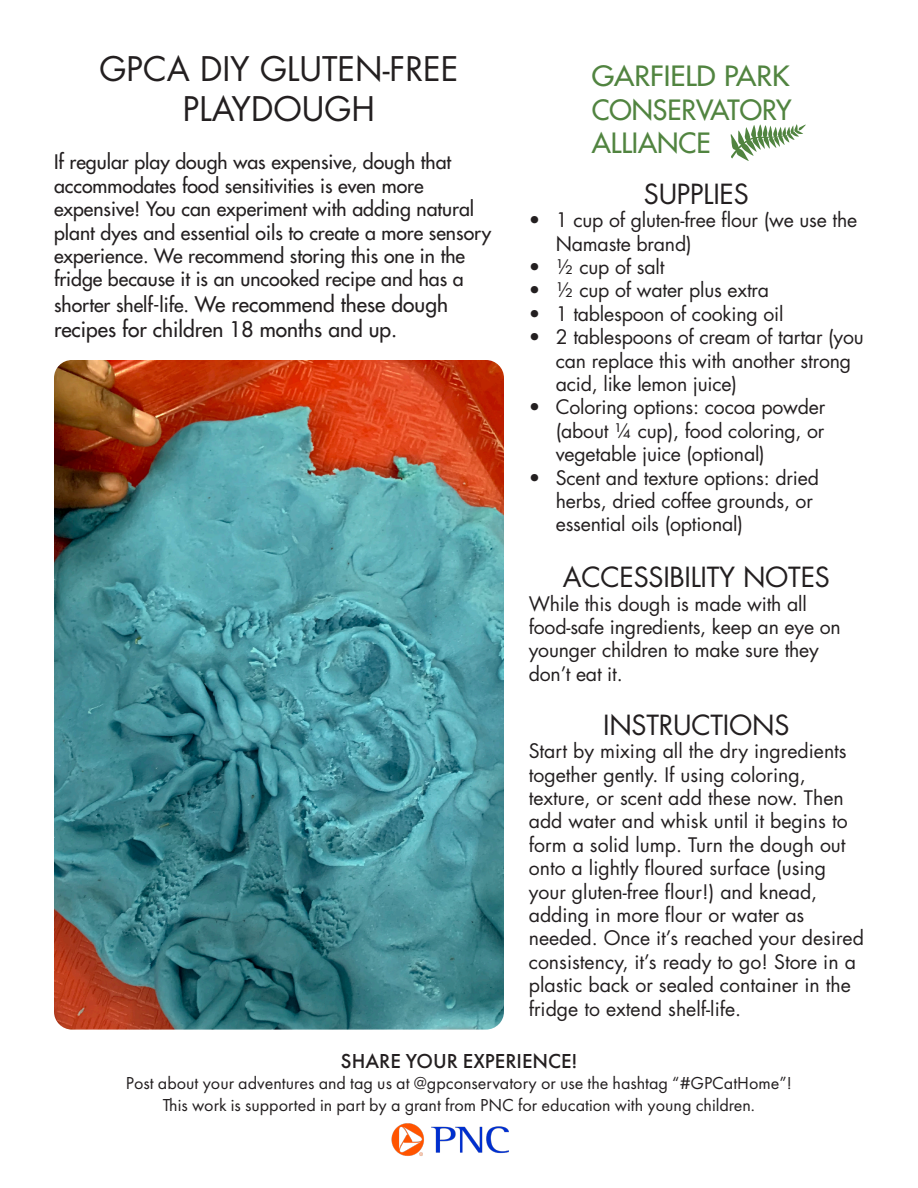
<style>
.page{position:relative;width:918px;height:1188px;background:#fff}
.page>*{position:absolute;margin:0;border:0;box-sizing:border-box;transform-origin:0 0}
.t1{font:33px/39.6px "Futura Std";color:#231f20;text-align:center}
.t2{font:500 27.15px/33.5px "Futura Std";color:#518440;text-align:justify;scale:1.06 1}
.t3{font:27px "Futura Std";letter-spacing:-.01em;color:#231f20}
.t4{font:500 21px/25.2px "Futura Std";color:#231f20}
.t5{font:500 21px "Futura PT";color:#231f20}
.Indented_Body{font:19.5px/23.4px "Futura Std";letter-spacing:-.01em;color:#231f20}
.t6{font:500 19.5px/23.4px "Futura Std";color:#231f20}
.t7{font:18px "Futura PT";color:#231f20}
.s1{font-size:19.5px}
</style>
<div class="page">
<img style="left:54px;top:360px;width:450px;height:670px">
<svg style="left:730px;top:124px;width:76px;height:37px"></svg>
<img style="left:391px;top:1123px;width:118px;height:33px">
<p class="t1" style="left:99px;top:50px;width:361px">GPCA DIY GLUTEN-FREE<br>PLAYDOUGH</p>
<p class="t6" style="left:54px;top:151px;width:439px">If regular play dough was expensive, dough that accommodates food sensitivities is even more expensive! You can experiment with adding natural plant dyes and essential oils to create a more sensory experience. We recommend storing this one in the fridge because it is an uncooked recipe and has a</p>
<p class="t4" style="left:54px;top:291px;width:396px"><span class="s1">shorter shelf-life.</span> We recommend these dough recipes for children 18 months and up.</p>
<p class="t2" style="left:592px;top:60px;width:190px">GARFIELD PARK CONSERVATORY ALLIANCE</p>
<p class="t3" style="left:644px;top:177px;width:106px">SUPPLIES</p>
<p class="Indented_Body" style="left:556px;top:209px;width:303px;text-indent:-27px">• 1 cup of gluten-free flour (we use the<br>Namaste brand)</p>
<p class="Indented_Body" style="left:529px;top:255px;width:137px">• 1/2 cup of salt</p>
<p class="Indented_Body" style="left:529px;top:279px;width:242px">• 1/2 cup of water plus extra</p>
<p class="Indented_Body" style="left:529px;top:302px;width:256px">• 1 tablespoon of cooking oil</p>
<p class="Indented_Body" style="left:556px;top:326px;width:310px;text-indent:-27px">• 2 tablespoons of cream of tartar (you can replace this with another strong acid, like lemon juice)</p>
<p class="Indented_Body" style="left:556px;top:396px;width:271px;text-align:justify;text-indent:-27px">• Coloring options: cocoa powder (about 1/4 cup), food coloring, or vegetable juice (optional)</p>
<p class="Indented_Body" style="left:556px;top:466px;width:265px;text-indent:-27px">• Scent and texture options: dried herbs, dried coffee grounds, or essential oils (optional)</p>
<p class="t3" style="left:563px;top:560px;width:269px">ACCESSIBILITY NOTES</p>
<p class="Indented_Body" style="left:529px;top:592px;width:314px">While this dough is made with all food-safe ingredients, keep an eye on younger children to make sure they don’t eat it.</p>
<p class="t3" style="left:603px;top:708px;width:188px">INSTRUCTIONS</p>
<p class="Indented_Body" style="left:529px;top:740px;width:337px">Start by mixing all the dry ingredients together gently. If using coloring, texture, or scent add these now. Then add water and whisk until it begins to form a solid lump. Turn the dough out onto a lightly floured surface (using your gluten-free flour!) and knead, adding in more flour or water as needed. Once it’s reached your desired consistency, it’s ready to go! Store in a plastic back or sealed container in the fridge to extend shelf-life.</p>
<p class="t5" style="left:341px;top:1048px;width:238px">SHARE YOUR EXPERIENCE!</p>
<p class="t7" style="left:126px;top:1073px;width:668px">Post about your adventures and tag us at @gpconservatory or use the hashtag “#GPCatHome”!</p>
<p class="t7" style="left:163px;top:1094px;width:594px">This work is supported in part by a grant from PNC for education with young children.</p>
</div>
